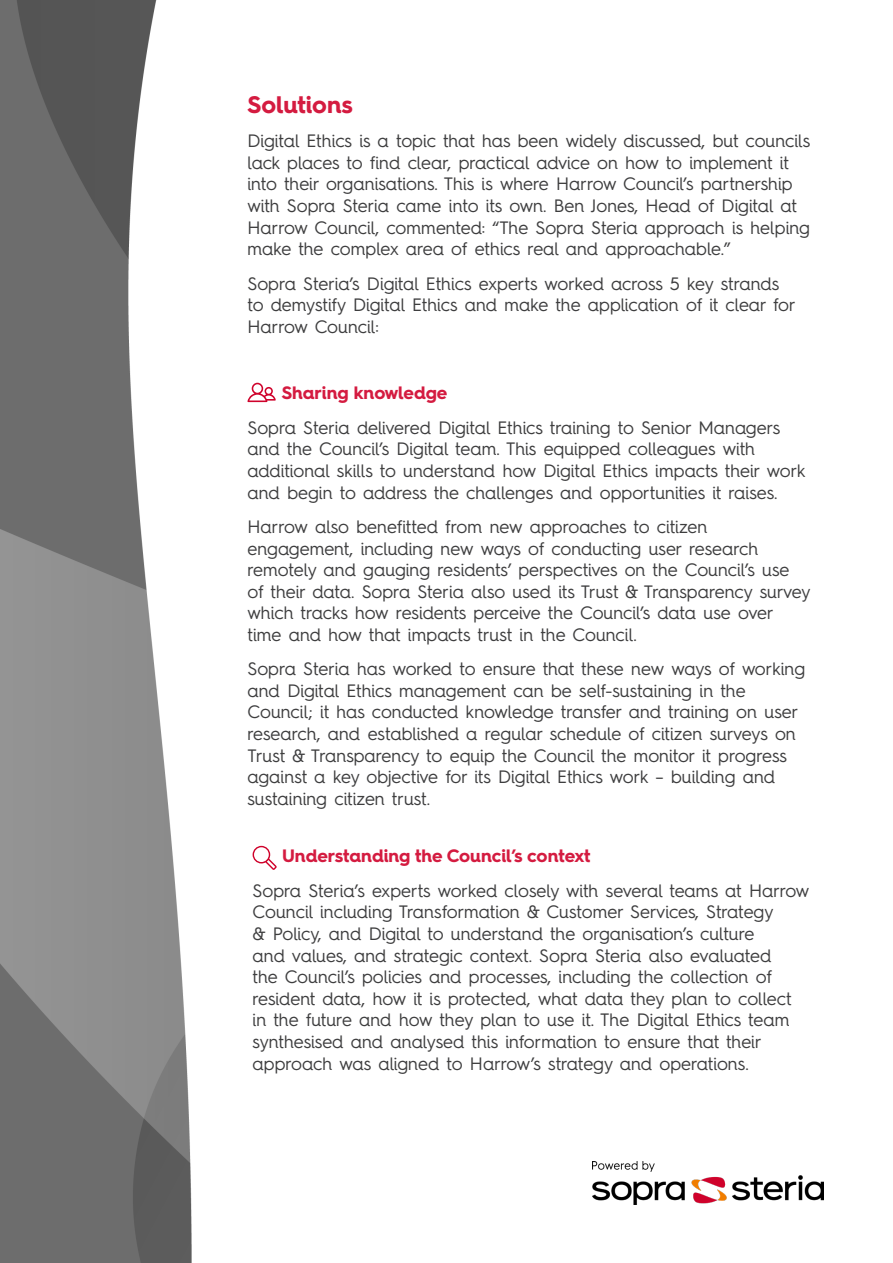
<style>
.page{position:relative;width:893px;height:1263px;background:#fff}
.page>*{position:absolute;margin:0;border:0;box-sizing:border-box;transform-origin:0 0}
.t1{font:700 24px "Hurme Geometric Sans 4";color:#d41b40}
.t2{font:18px/21.6px "Hurme Geometric Sans 4";color:#3e3e3f}
.t3{font:700 18px "Hurme Geometric Sans 4";letter-spacing:-.005em;color:#d41b40}
</style>
<div class="page">
<img style="left:0;top:0;width:122px;height:1263px">
<img style="left:122px;top:0;width:702px;height:1263px">
<img style="left:592px;top:1161px;width:231px;height:43px">
<div style="left:247px;top:94px;width:563px;height:264px;background:#fff"></div>
<svg style="left:253px;top:846px;width:24px;height:24px"></svg>
<svg style="left:247px;top:383px;width:29px;height:19px"></svg>
<p class="t1" style="left:247px;top:88px;width:107px">Solutions</p>
<p class="t2" style="left:247px;top:130px;width:564px">Digital Ethics is a topic that has been widely discussed, but councils lack places to find clear, practical advice on how to implement it into their organisations. This is where Harrow Council’s partnership with Sopra Steria came into its own. Ben Jones, Head of Digital at Harrow Council, commented: “The Sopra Steria approach is helping make the complex area of ethics real and approachable.”</p>
<p class="t2" style="left:247px;top:272px;width:550px">Sopra Steria’s Digital Ethics experts worked across 5 key strands to demystify Digital Ethics and make the application of it clear for<br>Harrow Council:</p>
<p class="t3" style="left:282px;top:380px;width:167px">Sharing knowledge</p>
<p class="t2" style="left:247px;top:416px;width:560px">Sopra Steria delivered Digital Ethics training to Senior Managers and the Council’s Digital team. This equipped colleagues with additional skills to understand how Digital Ethics impacts their work and begin to address the challenges and opportunities it raises.</p>
<p class="t2" style="left:247px;top:515px;width:565px">Harrow also benefitted from new approaches to citizen engagement, including new ways of conducting user research remotely and gauging residents’ perspectives on the Council’s use<br>of their data. Sopra Steria also used its Trust &amp; Transparency survey which tracks how residents perceive the Council’s data use over time and how that impacts trust in the Council.</p>
<p class="t2" style="left:247px;top:658px;width:559px">Sopra Steria has worked to ensure that these new ways of working and Digital Ethics management can be self-sustaining in the Council; it has conducted knowledge transfer and training on user research, and established a regular schedule of citizen surveys on Trust &amp; Transparency to equip the Council the monitor it progress against a key objective for its Digital Ethics work – building and sustaining citizen trust.</p>
<p class="t3" style="left:282px;top:843px;width:310px">Understanding the Council’s context</p>
<p class="t2" style="left:253px;top:879px;width:558px">Sopra Steria’s experts worked closely with several teams at Harrow Council including Transformation &amp; Customer Services, Strategy<br>&amp; Policy, and Digital to understand the organisation’s culture<br>and values, and strategic context. Sopra Steria also evaluated<br>the Council’s policies and processes, including the collection of resident data, how it is protected, what data they plan to collect in the future and how they plan to use it. The Digital Ethics team synthesised and analysed this information to ensure that their approach was aligned to Harrow’s strategy and operations.</p>
</div>
